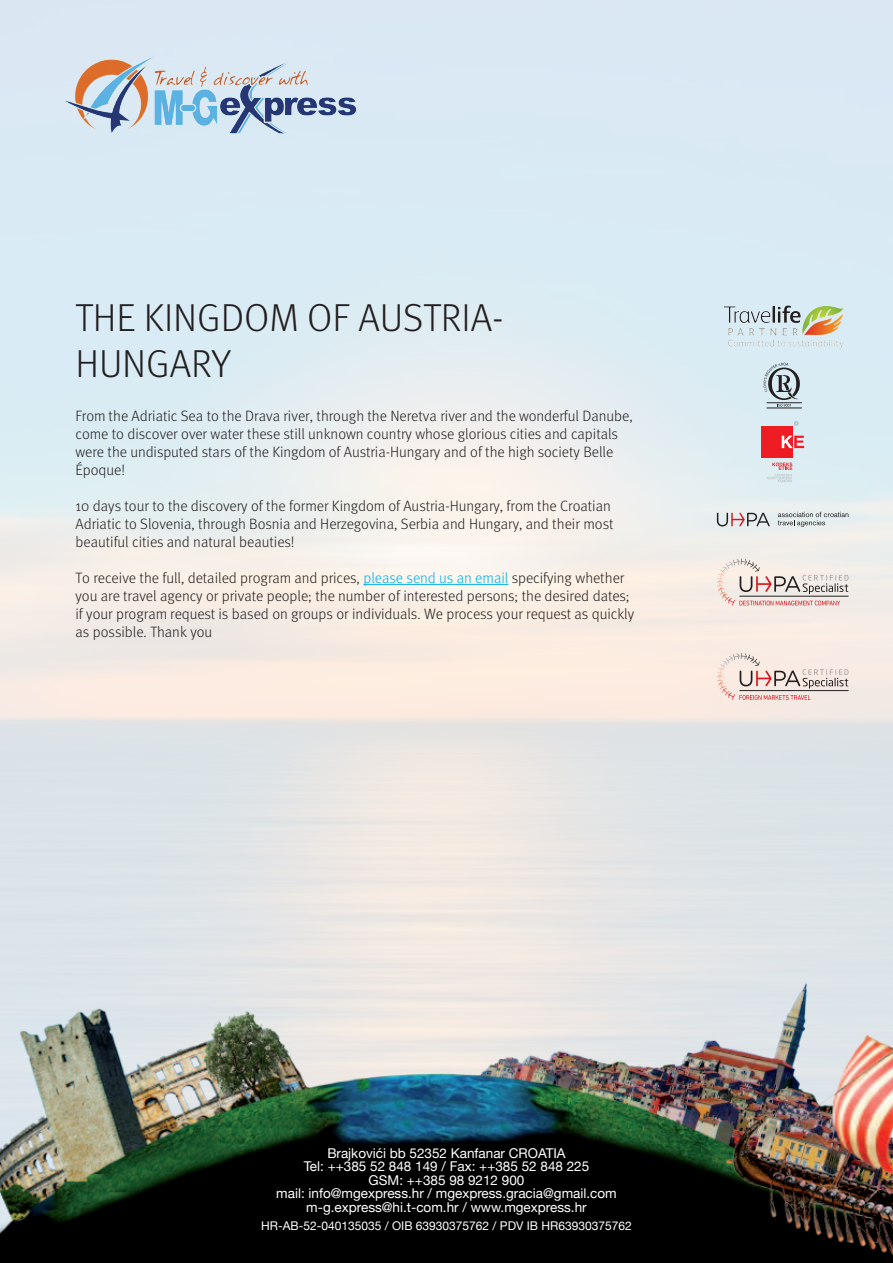
<style>
.page{position:relative;width:893px;height:1263px;background:#fff}
.page>*{position:absolute;margin:0;border:0;box-sizing:border-box;transform-origin:0 0}
.t1{font:300 39px/46.8px "FF Meta Pro";color:#231f20}
.t2{font:300 15px/18px "FF Meta Pro";color:#231f20}
.t3{font:13.5px/13.5px "Helvetica Neue";color:#fff;text-align:center}
.t4{font:12px "Helvetica Neue";color:#fff}
.s1{color:#00aeef}
</style>
<div class="page">
<img style="left:0;top:0;width:893px;height:766px">
<img style="left:0;top:766px;width:893px;height:497px">
<img style="left:51px;top:32px;width:321px;height:142px">
<div style="left:761px;top:426px;width:31px;height:31px;background:#ee1d23"></div>
<svg style="left:782px;top:436px;width:22px;height:12px"></svg>
<svg style="left:767px;top:463px;width:25px;height:19px"></svg>
<svg style="left:794px;top:422px;width:4px;height:3px"></svg>
<hr style="left:767px;top:402px;width:35px;height:1px;background:#231f20">
<svg style="left:763px;top:363px;width:37px;height:44px;background:#a5b2b7"></svg>
<hr style="left:767px;top:408px;width:35px;height:1px;background:#231f20">
<svg style="left:717px;top:513px;width:53px;height:13px"></svg>
<svg style="left:778px;top:512px;width:70px;height:15px"></svg>
<svg style="left:717px;top:558px;width:131px;height:47px;background:#e1d3ce"></svg>
<svg style="left:717px;top:653px;width:131px;height:47px;background:#e5d2cc"></svg>
<img style="left:718px;top:301px;width:129px;height:50px">
<hr style="left:363px;top:584px;width:145px;height:1px;background:#00aeef">
<h1 class="t1" style="left:75px;top:292px;width:430px">THE KINGDOM OF AUSTRIA-<br>HUNGARY</h1>
<p class="t2" style="left:75px;top:406px;width:559px">From the Adriatic Sea to the Drava river, through the Neretva river and the wonderful Danube, come to discover over water these still unknown country whose glorious cities and capitals were the undisputed stars of the Kingdom of Austria-Hungary and of the high society Belle Époque!</p>
<p class="t2" style="left:75px;top:496px;width:539px">10 days tour to the discovery of the former Kingdom of Austria-Hungary, from the Croatian<br>Adriatic to Slovenia, through Bosnia and Herzegovina, Serbia and Hungary, and their most beautiful cities and natural beauties!</p>
<p class="t2" style="left:75px;top:568px;width:560px">To receive the full, detailed program and prices, <span class="s1">please send us an email</span> specifying whether you are travel agency or private people; the number of interested persons; the desired dates; if your program request is based on groups or individuals. We process your request as quickly as possible. Thank you</p>
<p class="t3" style="left:276px;top:1147px;width:342px">Brajkovići bb 52352 Kanfanar CROATIA<br>Tel: ++385 52 848 149 / Fax: ++385 52 848 225<br>GSM: ++385 98 9212 900<br>mail: info@mgexpress.hr / mgexpress.gracia@gmail.com m-g.express@hi.t-com.hr / www.mgexpress.hr</p>
<p class="t4" style="left:261px;top:1217px;width:372px">HR-AB-52-040135035 / OIB 63930375762 / PDV IB HR63930375762</p>
</div>
